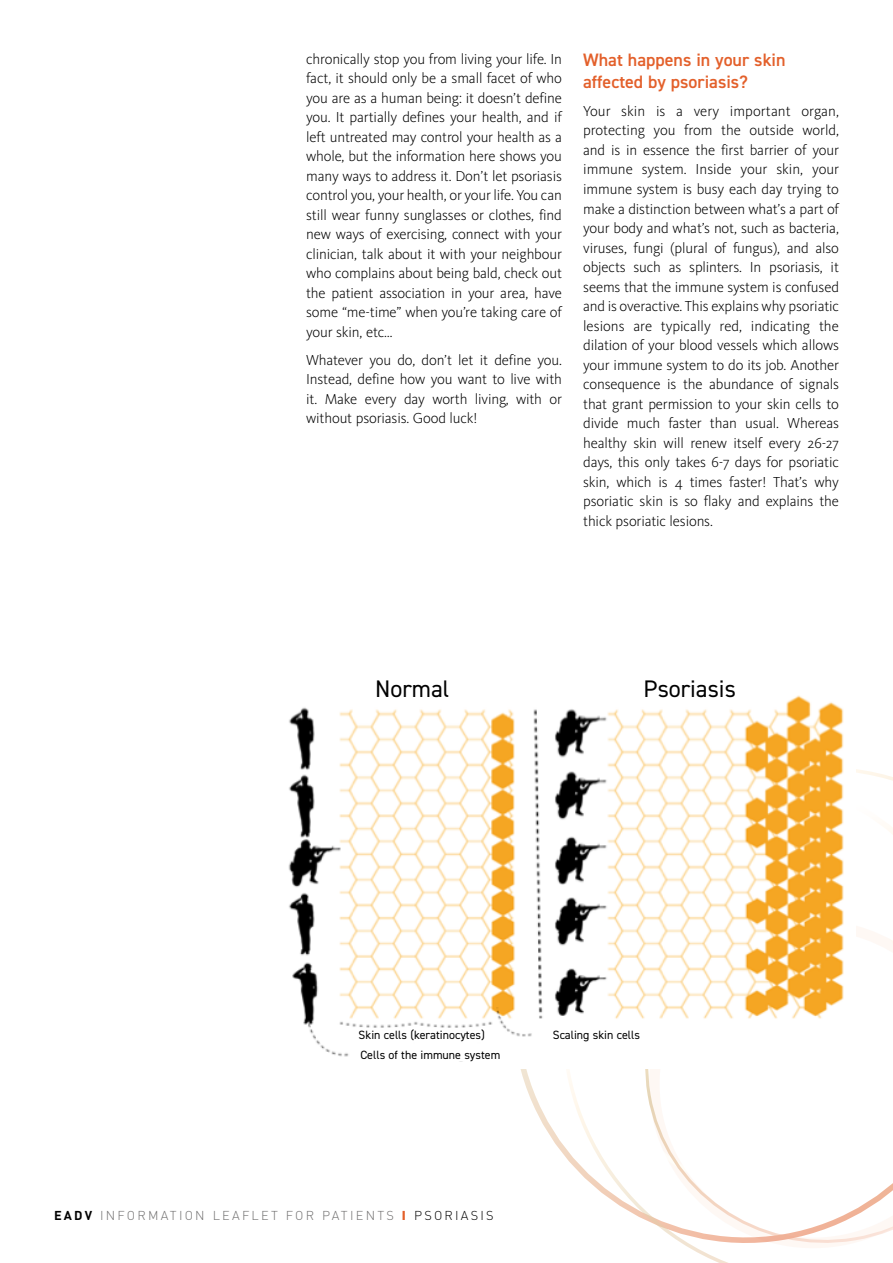
<style>
.page{position:relative;width:893px;height:1263px;background:#fff}
.page>*{position:absolute;margin:0;border:0;box-sizing:border-box;transform-origin:0 0}
.t1{font:24px "DIN2014";color:#000}
.t2{font:600 18px/21.6px "DIN2014";color:#e3602b}
.t3{font:300 15px/19.5px "Kievit Pro";letter-spacing:-.01em;color:#000;text-align:justify}
.t4{font:300 12.75px "DIN";letter-spacing:.175em;color:#706f6f}
.t5{font:12px/19.2px "DIN2014";color:#000}
.s1{font-weight:700;color:#000}
.s2{font-weight:900;color:#e3602b}
.s3{color:#000}
</style>
<div class="page">
<svg style="left:549px;top:769px;width:344px;height:494px"></svg>
<img style="left:288px;top:695px;width:567px;height:374px">
<div style="left:353px;top:1028px;width:138px;height:13px;background:#fff"></div>
<div style="left:352px;top:1046px;width:157px;height:15px;background:#fff"></div>
<div style="left:551px;top:1026px;width:91px;height:15px;background:#fff"></div>
<div style="left:343px;top:672px;width:138px;height:30px;background:#fff"></div>
<div style="left:621px;top:672px;width:138px;height:30px;background:#fff"></div>
<p class="t3" style="left:306px;top:49px;width:257px">chronically stop you from living your life. In fact, it should only be a small facet of who you are as a human being: it doesn’t define you. It partially defines your health, and if left untreated may control your health as a whole, but the information here shows you many ways to address it. Don’t let psoriasis control you, your health, or your life. You can still wear funny sunglasses or clothes, find new ways of exercising, connect with your clinician, talk about it with your neighbour who complains about being bald, check out the patient association in your area, have some “me-time” when you’re taking care of your skin, etc…</p>
<p class="t3" style="left:306px;top:350px;width:257px">Whatever you do, don’t let it define you.<br>Instead, define how you want to live with it. Make every day worth living, with or without psoriasis. Good luck!</p>
<p class="t2" style="left:583px;top:49px;width:204px">What happens in your skin affected by psoriasis?</p>
<p class="t3" style="left:583px;top:101px;width:257px">Your skin is a very important organ, protecting you from the outside world, and is in essence the first barrier of your immune system. Inside your skin, your immune system is busy each day trying to make a distinction between what’s a part of your body and what’s not, such as bacteria, viruses, fungi (plural of fungus), and also objects such as splinters. In psoriasis, it seems that the immune system is confused and is overactive. This explains why psoriatic lesions are typically red, indicating the dilation of your blood vessels which allows your immune system to do its job. Another consequence is the abundance of signals that grant permission to your skin cells to divide much faster than usual. Whereas healthy skin will renew itself every 26-27 days, this only takes 6-7 days for psoriatic skin, which is 4 times faster! That’s why psoriatic skin is so flaky and explains the thick psoriatic lesions.</p>
<h1 class="t1" style="left:375px;top:673px;width:76px">Normal</h1>
<h1 class="t1" style="left:644px;top:673px;width:94px">Psoriasis</h1>
<p class="t5" style="left:359px;top:1025px;width:143px">Skin cells (keratinocytes)<br>Cells of the immune system</p>
<p class="t5" style="left:553px;top:1024px;width:89px">Scaling skin cells</p>
<p class="t4" style="left:54px;top:1207px;width:441px"><span class="s1">EADV</span> INFORMATION LEAFLET FOR PATIENTS <span class="s2">I</span> <span class="s3">PSORIASIS</span></p>
</div>
